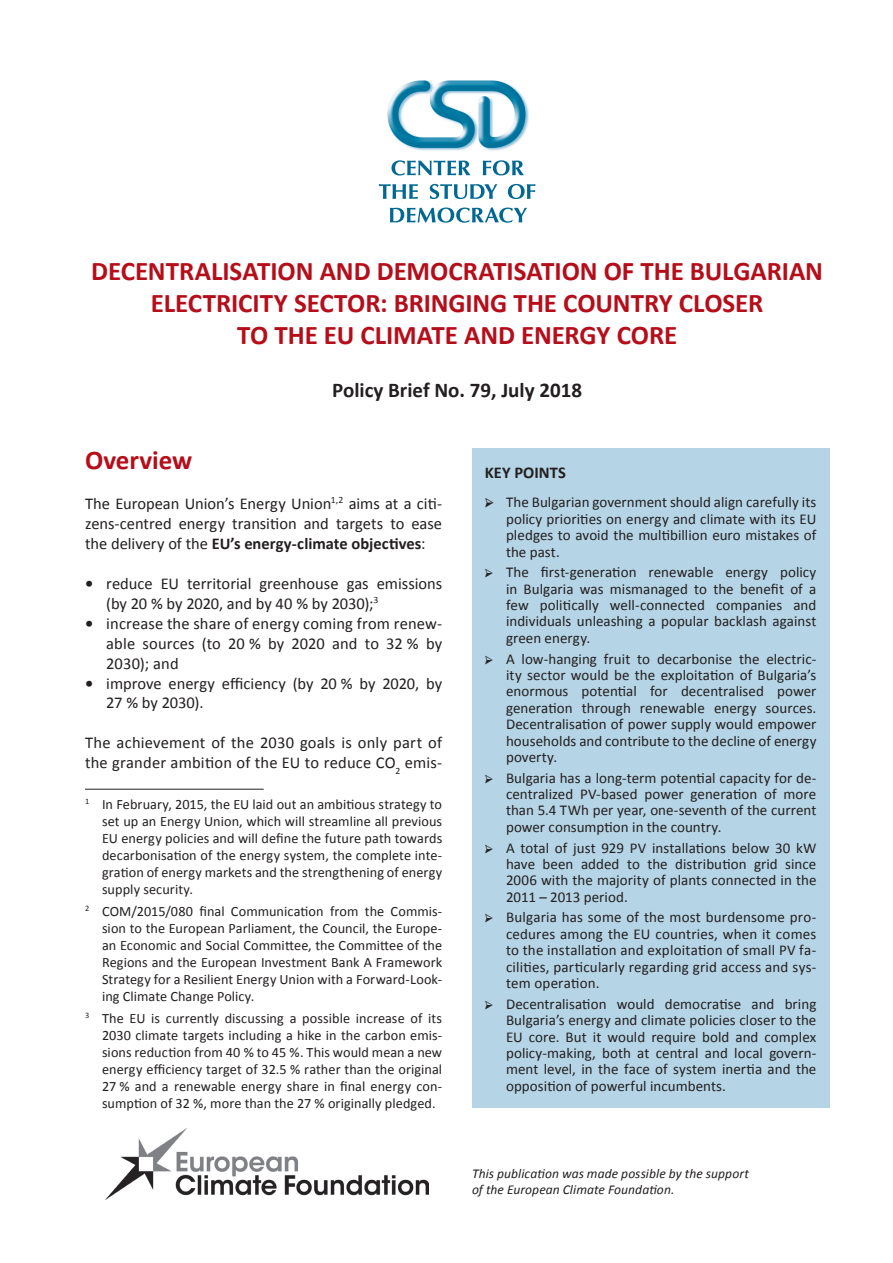
<style>
.page{position:relative;width:893px;height:1263px;background:#fff}
.page>*{position:absolute;margin:0;border:0;box-sizing:border-box;transform-origin:0 0}
.t1{font:700 27px/32.4px "Calibri";letter-spacing:-.005em;color:#b50e1a;text-align:center}
.t2{font:700 21px "Calibri";color:#231f20}
.t3{font:16.5px/20px "Calibri";color:#231f20}
.t4{font:700 16.5px "Calibri";letter-spacing:.005em;color:#231f20}
.t5{font:15px/16.4px "Calibri";letter-spacing:.005em;color:#231f20;text-align:justify}
.t6{font:14.25px/17.1px "Calibri";letter-spacing:.005em;color:#231f20;text-align:justify}
.t7{font:italic 13.5px/16.2px "Calibri";letter-spacing:.005em;color:#231f20}
.s1{font-weight:700}
.s2{font-family:"Minion Pro";font-size:16.5px}
.s3{font-family:"Minion Pro"}
</style>
<div class="page">
<img style="left:387px;top:81px;width:142px;height:70px">
<svg style="left:391px;top:160px;width:79px;height:15px"></svg>
<svg style="left:483px;top:160px;width:41px;height:15px"></svg>
<svg style="left:379px;top:184px;width:39px;height:15px"></svg>
<svg style="left:430px;top:184px;width:67px;height:15px"></svg>
<svg style="left:508px;top:184px;width:27px;height:15px"></svg>
<svg style="left:390px;top:207px;width:137px;height:16px"></svg>
<div style="left:472px;top:449px;width:357px;height:659px;background:#b5d4e5"></div>
<hr style="left:85px;top:789px;width:179px;height:1px;background:#231f20">
<img style="left:106px;top:1128px;width:322px;height:71px">
<h1 class="t1" style="left:91px;top:254px;width:733px">DECENTRALISATION AND DEMOCRATISATION OF THE BULGARIAN<br>ELECTRICITY SECTOR: BRINGING THE COUNTRY CLOSER<br>TO THE EU CLIMATE AND ENERGY CORE</h1>
<h2 class="t2" style="left:332px;top:377px;width:251px">POLICY BRIEF NO. 79, JULY 2018</h2>
<h1 class="t1" style="left:85px;top:444px;width:109px">OVERVIEW</h1>
<p class="t3" style="left:85px;top:493px;width:359px;text-align:justify">The European Union’s Energy Union<sup>1,2</sup> aims at a citi&shy;zens-centred energy transition and targets to ease the delivery of the <span class="s1">EU’S ENERGY-CLIMATE OBJECTIVES</span>:</p>
<p class="t3" style="left:106px;top:573px;width:337px;text-indent:-21px"><span class="s1">•</span> reduce EU territorial greenhouse gas emissions (by 20 % by 2020, and by 40 % by 2030);<sup>3</sup></p>
<p class="t3" style="left:106px;top:613px;width:337px;text-align:justify;text-indent:-21px"><span class="s1">•</span> increase the share of energy coming from renew&shy;able sources (to 20 % by 2020 and to 32 % by 2030); and</p>
<p class="t3" style="left:106px;top:673px;width:337px;text-indent:-21px"><span class="s1">•</span> improve energy efficiency (by 20 % by 2020, by<br>27 % by 2030).</p>
<p class="t3" style="left:85px;top:733px;width:359px">The achievement of the 2030 goals is only part of the grander ambition of the EU to reduce CO<sub>2</sub> emis-</p>
<p class="t6" style="left:102px;top:795px;width:342px;text-indent:-17px"><sup>1</sup> In February, 2015, the EU laid out an ambitious strategy to set up an Energy Union, which will streamline all previous EU energy policies and will define the future path towards decarbonisation of the energy system, the complete inte&shy;gration of energy markets and the strengthening of energy supply security.</p>
<p class="t6" style="left:102px;top:902px;width:342px;text-indent:-17px"><sup>2</sup> COM/2015/080 final Communication from the Commis&shy;sion to the European Parliament, the Council, the Europe&shy;an Economic and Social Committee, the Committee of the Regions and the European Investment Bank A Framework Strategy for a Resilient Energy Union with a Forward-Look&shy;ing Climate Change Policy.</p>
<p class="t6" style="left:102px;top:1009px;width:342px;text-indent:-17px"><sup>3</sup> The EU is currently discussing a possible increase of its 2030 climate targets including a hike in the carbon emis&shy;sions reduction from 40 % to 45 %. This would mean a new energy efficiency target of 32.5 % rather than the original 27 % and a renewable energy share in final energy con&shy;sumption of 32 %, more than the 27 % originally pledged.</p>
<p class="t4" style="left:485px;top:462px;width:83px">KEY POINTS</p>
<p class="t5" style="left:506px;top:494px;width:312px;text-indent:-21px"><span class="s2">→</span> The Bulgarian government should align carefully its policy priorities on energy and climate with its EU pledges to avoid the multibillion euro mistakes of the past.</p>
<p class="t5" style="left:506px;top:564px;width:312px;text-indent:-21px"><span class="s3">→</span> The first-generation renewable energy policy in Bul-garia was mismanaged to the benefit of a few politically well-connected companies and individuals unleashing a popular backlash against green energy.</p>
<p class="t5" style="left:506px;top:650px;width:312px;text-indent:-21px"><span class="s3">→</span> A low-hanging fruit to decarbonise the electric&shy;ity sector would be the exploitation of Bulgaria’s enormous potential for decentralised power generation through renewable energy sources.<br>Decentralisation of power supply would empower households and contribute to the decline of energy poverty.</p>
<p class="t5" style="left:506px;top:769px;width:312px;text-indent:-21px"><span class="s3">→</span> Bulgaria has a long-term potential capacity for de&shy;centralized PV-based power generation of more than 5.4 TWh per year, one-seventh of the current power consumption in the country.</p>
<p class="t5" style="left:506px;top:839px;width:312px;text-indent:-21px"><span class="s3">→</span> A total of just 929 PV installations below 30 kW have been added to the distribution grid since 2006 with the majority of plants connected in the 2011 – 2013 period.</p>
<p class="t5" style="left:506px;top:909px;width:312px;text-indent:-21px"><span class="s3">→</span> Bulgaria has some of the most burdensome pro&shy;cedures among the EU countries, when it comes to the installation and exploitation of small PV fa&shy;cilities, particularly regarding grid access and sys&shy;tem operation.</p>
<p class="t5" style="left:506px;top:996px;width:312px;text-indent:-21px"><span class="s3">→</span> Decentralisation would democratise and bring Bulga- ria’s energy and climate policies closer to the EU core. But it would require bold and complex policy-making, both at central and local govern&shy;ment level, in the face of system inertia and the opposition of powerful incumbents.</p>
<p class="t7" style="left:472px;top:1164px;width:278px">Тhis publication was made possible by the support of the European Climate Foundation.</p>
</div>
